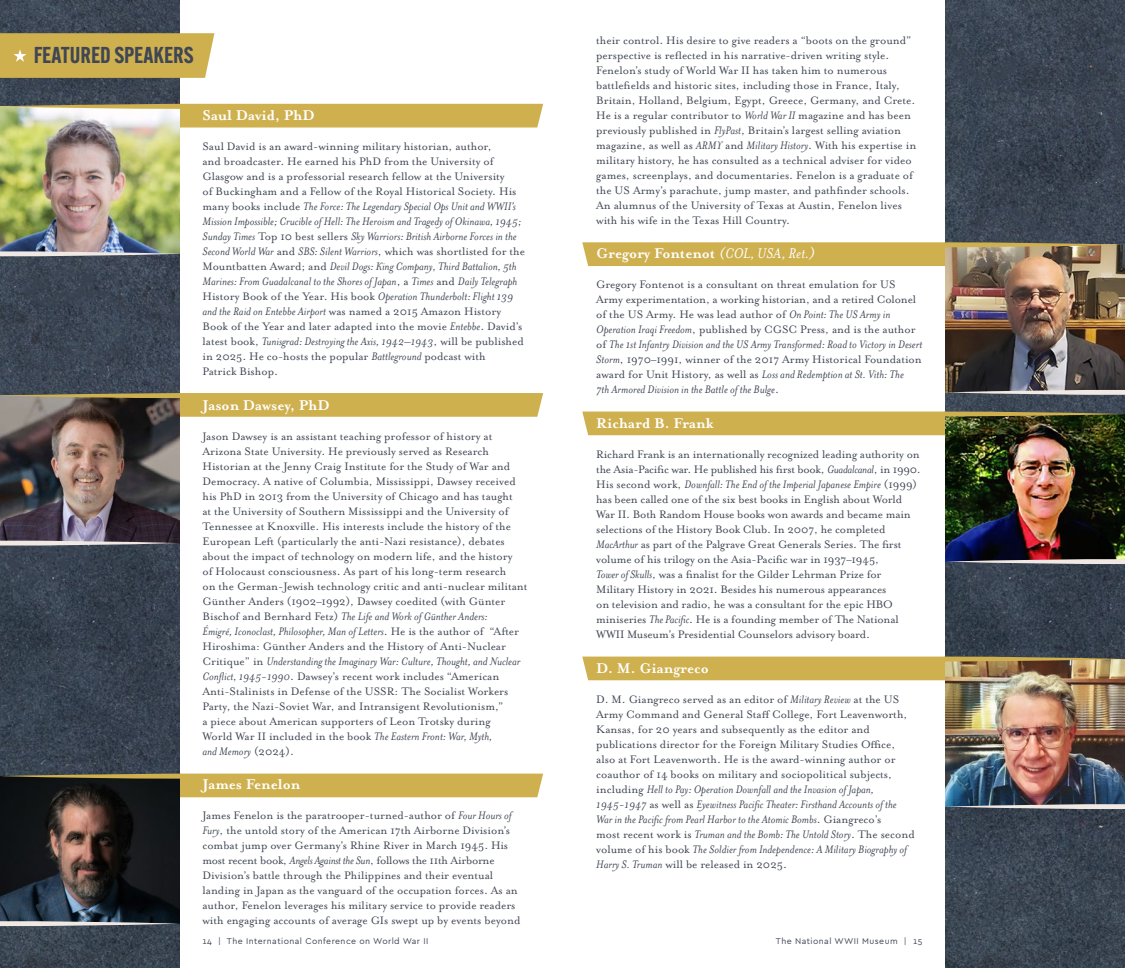
<style>
.page{position:relative;width:1125px;height:968px;background:#fff}
.page>*{position:absolute;margin:0;border:0;box-sizing:border-box;transform-origin:0 0}
.t1{font:600 22.5px "Alternate Gothic ATF";color:#404654}
.t2{font:700 16.25px "Mrs Eaves OT";color:#fff}
.t3{font:12.5px/15px "Mrs Eaves OT";color:#404654}
.t4{font:8.75px "Cera Basic";letter-spacing:.05em;color:#404654}
.s1{font-style:italic}
.s2{font-weight:400;font-style:italic}
</style>
<div class="page">
<img style="left:0;top:0;width:180px;height:968px">
<img style="left:945px;top:0;width:180px;height:968px">
<svg style="left:0;top:33px;width:214px;height:45px;background:#cfb153"></svg>
<img style="left:0;top:127px;width:180px;height:123px">
<img style="left:0;top:417px;width:180px;height:122px">
<img style="left:0;top:797px;width:180px;height:123px">
<img style="left:945px;top:266px;width:180px;height:123px">
<img style="left:945px;top:435px;width:180px;height:123px">
<img style="left:945px;top:680px;width:180px;height:123px">
<svg style="left:0;top:250px;width:180px;height:7px"></svg>
<svg style="left:0;top:539px;width:180px;height:7px"></svg>
<svg style="left:0;top:920px;width:180px;height:7px"></svg>
<svg style="left:0;top:104px;width:543px;height:23px;background:#d1bc74"></svg>
<svg style="left:0;top:393px;width:543px;height:24px;background:#af9752"></svg>
<svg style="left:0;top:773px;width:543px;height:24px;background:#998542"></svg>
<svg style="left:582px;top:242px;width:543px;height:24px;background:#c0a55a"></svg>
<svg style="left:582px;top:411px;width:543px;height:24px;background:#a28f44"></svg>
<svg style="left:582px;top:656px;width:543px;height:24px;background:#c1a457"></svg>
<svg style="left:945px;top:389px;width:180px;height:7px"></svg>
<svg style="left:945px;top:558px;width:180px;height:7px"></svg>
<svg style="left:945px;top:803px;width:180px;height:7px"></svg>
<h1 class="t1" style="left:34px;top:41px;width:161px">FEATURED SPEAKERS</h1>
<h2 class="t2" style="left:202px;top:106px;width:114px">Saul David, PhD</h2>
<p class="t3" style="left:202px;top:139px;width:324px">Saul David is an award-winning military historian, author,<br>and broadcaster. He earned his PhD from the University of Glasgow and is a professorial research fellow at the University<br>of Buckingham and a Fellow of the Royal Historical Society. His many books include <span class="s1">The Force: The Legendary Special Ops Unit and WWII’s Mission Impossible; Crucible of Hell: The Heroism and Tragedy of Okinawa, 1945; Sunday Times</span> Top 10 best sellers <span class="s1">Sky Warriors: British Airborne Forces in the Second World War</span> and <span class="s1">SBS: Silent Warriors</span>, which was shortlisted for the Mountbatten Award; and <span class="s1">Devil Dogs: King Company, Third Battalion, 5th Marines: From Guadalcanal to the Shores of Japan</span>, a <span class="s1">Times</span> and <span class="s1">Daily Telegraph </span>History Book of the Year. His book <span class="s1">Operation Thunderbolt: Flight 139 and the Raid on Entebbe Airport</span> was named a 2015 Amazon History Book of the Year and later adapted into the movie <span class="s1">Entebbe</span>. David’s latest book, <span class="s1">Tunisgrad: Destroying the Axis, 1942–1943</span>, will be published in 2025. He co-hosts the popular <span class="s1">Battleground</span> podcast with<br>Patrick Bishop.</p>
<h2 class="t2" style="left:202px;top:395px;width:129px">Jason Dawsey, PhD</h2>
<p class="t3" style="left:202px;top:428px;width:327px">Jason Dawsey is an assistant teaching professor of history at Arizona State University. He previously served as Research Historian at the Jenny Craig Institute for the Study of War and Democracy. A native of Columbia, Mississippi, Dawsey received his PhD in 2013 from the University of Chicago and has taught<br>at the University of Southern Mississippi and the University of Tennessee at Knoxville. His interests include the history of the European Left (particularly the anti-Nazi resistance), debates about the impact of technology on modern life, and the history<br>of Holocaust consciousness. As part of his long-term research<br>on the German-Jewish technology critic and anti-nuclear militant Günther Anders (1902–1992), Dawsey coedited (with Günter Bischof and Bernhard Fetz) <span class="s1">The Life and Work of Günther Anders:<br>Émigré, Iconoclast, Philosopher, Man of Letters</span>. He is the author of “After Hiroshima: Günther Anders and the History of Anti-Nuclear Critique” in <span class="s1">Understanding the Imaginary War: Culture, Thought, and Nuclear Conflict, 1945-1990</span>. Dawsey’s recent work includes “American Anti-Stalinists in Defense of the USSR: The Socialist Workers Party, the Nazi-Soviet War, and Intransigent Revolutionism,”<br>a piece about American supporters of Leon Trotsky during<br>World War II included in the book <span class="s1">The Eastern Front: War, Myth,<br>and Memory</span> (2024).</p>
<h2 class="t2" style="left:202px;top:775px;width:99px">James Fenelon</h2>
<p class="t3" style="left:202px;top:808px;width:319px">James Fenelon is the paratrooper-turned-author of <span class="s1">Four Hours of Fury</span>, the untold story of the American 17th Airborne Division’s combat jump over Germany’s Rhine River in March 1945. His most recent book, <span class="s1">Angels Against the Sun</span>, follows the 11th Airborne Division’s battle through the Philippines and their eventual landing in Japan as the vanguard of the occupation forces. As an author, Fenelon leverages his military service to provide readers with engaging accounts of average GIs swept up by events beyond</p>
<p class="t3" style="left:596px;top:32px;width:322px">their control. His desire to give readers a “boots on the ground” perspective is reflected in his narrative-driven writing style.<br>Fenelon’s study of World War II has taken him to numerous battlefields and historic sites, including those in France, Italy, Britain, Holland, Belgium, Egypt, Greece, Germany, and Crete.<br>He is a regular contributor to <span class="s1">World War II</span> magazine and has been previously published in <span class="s1">FlyPast</span>, Britain’s largest selling aviation magazine, as well as <span class="s1">ARMY</span> and <span class="s1">Military History</span>. With his expertise in military history, he has consulted as a technical adviser for video games, screenplays, and documentaries. Fenelon is a graduate of the US Army’s parachute, jump master, and pathfinder schools.<br>An alumnus of the University of Texas at Austin, Fenelon lives with his wife in the Texas Hill Country.</p>
<h2 class="t2" style="left:596px;top:244px;width:220px">Gregory Fontenot <span class="s2">(COL, USA, Ret.)</span></h2>
<p class="t3" style="left:596px;top:277px;width:328px">Gregory Fontenot is a consultant on threat emulation for US Army experimentation, a working historian, and a retired Colonel of the US Army. He was lead author of <span class="s1">On Point: The US Army in Operation Iraqi Freedom</span>, published by CGSC Press, and is the author of <span class="s1">The 1st Infantry Division and the US Army Transformed: Road to Victory in Desert Storm</span>, 1970–1991, winner of the 2017 Army Historical Foundation award for Unit History, as well as <span class="s1">Loss and Redemption at St. Vith: The<br>7th Armored Division in the Battle of the Bulge</span>.</p>
<h2 class="t2" style="left:596px;top:414px;width:119px">Richard B. Frank</h2>
<p class="t3" style="left:596px;top:446px;width:326px">Richard Frank is an internationally recognized leading authority on the Asia-Pacific war. He published his first book, <span class="s1">Guadalcanal</span>, in 1990.<br>His second work, <span class="s1">Downfall: The End of the Imperial Japanese Empire</span> (1999) has been called one of the six best books in English about World War II. Both Random House books won awards and became main selections of the History Book Club. In 2007, he completed <span class="s1">MacArthur</span> as part of the Palgrave Great Generals Series. The first volume of his trilogy on the Asia-Pacific war in 1937–1945,<br><span class="s1">Tower of Skulls</span>, was a finalist for the Gilder Lehrman Prize for Military History in 2021. Besides his numerous appearances<br>on television and radio, he was a consultant for the epic HBO miniseries <span class="s1">The Pacific</span>. He is a founding member of The National WWII Museum’s Presidential Counselors advisory board.</p>
<h2 class="t2" style="left:596px;top:658px;width:114px">D. M. Giangreco</h2>
<p class="t3" style="left:596px;top:691px;width:320px">D. M. Giangreco served as an editor of <span class="s1">Military Review</span> at the US Army Command and General Staff College, Fort Leavenworth, Kansas, for 20 years and subsequently as the editor and publications director for the Foreign Military Studies Office, also at Fort Leavenworth. He is the award-winning author or coauthor of 14 books on military and sociopolitical subjects, including <span class="s1">Hell to Pay: Operation Downfall and the Invasion of Japan, 1945-1947</span> as well as <span class="s1">Eyewitness Pacific Theater: Firsthand Accounts of the War in the Pacific from Pearl Harbor to the Atomic Bombs</span>. Giangreco’s<br>most recent work is <span class="s1">Truman and the Bomb: The Untold Story</span>. The second volume of his book <span class="s1">The Soldier from Independence: A Military Biography of Harry S. Truman</span> will be released in 2025.</p>
<p class="t4" style="left:202px;top:935px;width:227px">14 | The International Conference on World War II</p>
<p class="t4" style="left:776px;top:935px;width:148px">The National WWII Museum | 15</p>
</div>
